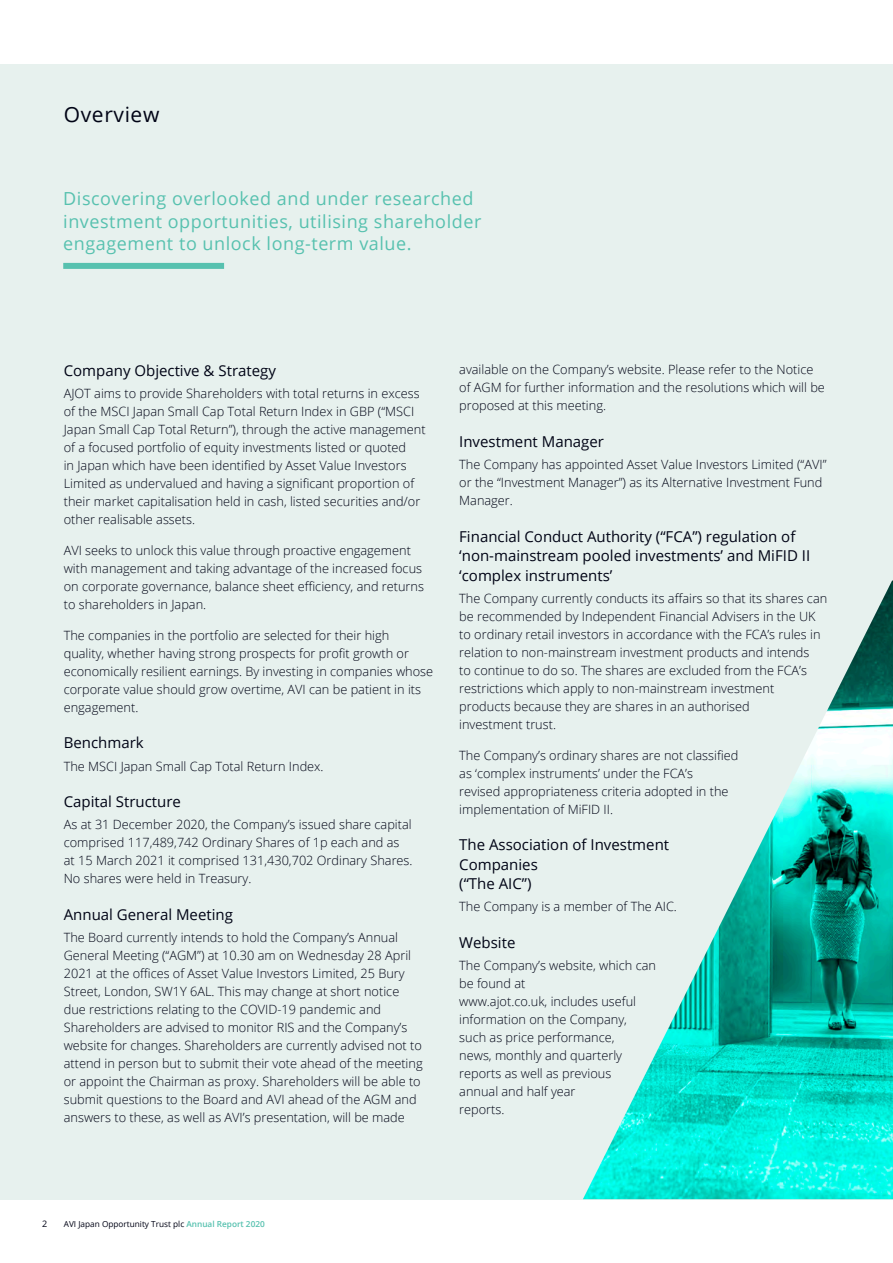
<style>
.page{position:relative;width:893px;height:1263px;background:#fff}
.page>*{position:absolute;margin:0;border:0;box-sizing:border-box;transform-origin:0 0}
.Main_Page_Heading{font:21px "Open Sans";letter-spacing:.03em;color:#000315}
.Main_Page_Heading-2{font:18px/22.5px "Open Sans";letter-spacing:.03em;color:#57c1af}
.Subheading_1{font:15px/19.5px "Open Sans";color:#000315}
.Body{font:300 12.75px/18px "Open Sans";color:#000315}
.t1{font:9px "Open Sans";color:#000315}
.t2{font:8.25px "Open Sans";color:#000315}
.s1{font-weight:600;color:#57c1af}
</style>
<div class="page">
<div style="left:0;top:64px;width:893px;height:1135px;background:#e7f1ee"></div>
<div style="left:63px;top:263px;width:161px;height:6px;background:#57c1af"></div>
<img style="left:583px;top:580px;width:310px;height:619px">
<p class="Main_Page_Heading" style="left:64px;top:100px;width:97px">Overview</p>
<p class="Main_Page_Heading-2" style="left:63px;top:187px;width:420px">Discovering overlooked and under researched investment opportunities, utilising shareholder engagement to unlock long-term value.</p>
<p class="Subheading_1" style="left:64px;top:360px;width:214px">Company Objective &amp; Strategy</p>
<p class="Body" style="left:64px;top:384px;width:363px">AJOT aims to provide Shareholders with total returns in excess of the MSCI Japan Small Cap Total Return Index in GBP (“MSCI Japan Small Cap Total Return”), through the active management of a focused portfolio of equity investments listed or quoted<br>in Japan which have been identified by Asset Value Investors Limited as undervalued and having a significant proportion of their market capitalisation held in cash, listed securities and/or other realisable assets.</p>
<p class="Body" style="left:64px;top:541px;width:362px">AVI seeks to unlock this value through proactive engagement with management and taking advantage of the increased focus on corporate governance, balance sheet efficiency, and returns to shareholders in Japan.</p>
<p class="Body" style="left:64px;top:626px;width:371px">The companies in the portfolio are selected for their high<br>quality, whether having strong prospects for profit growth or economically resilient earnings. By investing in companies whose corporate value should grow overtime, AVI can be patient in its engagement.</p>
<p class="Subheading_1" style="left:64px;top:733px;width:81px">Benchmark</p>
<p class="Body" style="left:64px;top:757px;width:261px">The MSCI Japan Small Cap Total Return Index.</p>
<p class="Subheading_1" style="left:64px;top:791px;width:119px">Capital Structure</p>
<p class="Body" style="left:64px;top:815px;width:350px">As at 31 December 2020, the Company’s issued share capital comprised 117,489,742 Ordinary Shares of 1p each and as at 15 March 2021 it comprised 131,430,702 Ordinary Shares.<br>No shares were held in Treasury.</p>
<p class="Subheading_1" style="left:64px;top:904px;width:171px">Annual General Meeting</p>
<p class="Body" style="left:64px;top:928px;width:360px">The Board currently intends to hold the Company’s Annual General Meeting (“AGM”) at 10.30 am on Wednesday 28 April 2021 at the offices of Asset Value Investors Limited, 25 Bury Street, London, SW1Y 6AL. This may change at short notice due restrictions relating to the COVID-19 pandemic and Shareholders are advised to monitor RIS and the Company’s website for changes. Shareholders are currently advised not to attend in person but to submit their vote ahead of the meeting or appoint the Chairman as proxy. Shareholders will be able to submit questions to the Board and AVI ahead of the AGM and answers to these, as well as AVI’s presentation, will be made</p>
<p class="Body" style="left:459px;top:360px;width:367px">available on the Company’s website. Please refer to the Notice of AGM for further information and the resolutions which will be proposed at this meeting.</p>
<p class="Subheading_1" style="left:459px;top:431px;width:146px">Investment Manager</p>
<p class="Body" style="left:459px;top:455px;width:369px">The Company has appointed Asset Value Investors Limited (“AVI” or the “Investment Manager”) as its Alternative Investment Fund<br>Manager.</p>
<p class="Subheading_1" style="left:459px;top:526px;width:352px">Financial Conduct Authority (“FCA”) regulation of ‘non-mainstream pooled investments’ and MiFID II ‘complex instruments’</p>
<p class="Body" style="left:459px;top:589px;width:370px">The Company currently conducts its affairs so that its shares can be recommended by Independent Financial Advisers in the UK to ordinary retail investors in accordance with the FCA’s rules in relation to non-mainstream investment products and intends<br>to continue to do so. The shares are excluded from the FCA’s restrictions which apply to non-mainstream investment products because they are shares in an authorised<br>investment trust.</p>
<p class="Body" style="left:459px;top:746px;width:281px">The Company’s ordinary shares are not classified as ‘complex instruments’ under the FCA’s<br>revised appropriateness criteria adopted in the implementation of MiFID II.</p>
<p class="Subheading_1" style="left:459px;top:834px;width:211px">The Association of Investment<br>Companies<br>(“The AIC”)</p>
<p class="Body" style="left:459px;top:897px;width:219px">The Company is a member of The AIC.</p>
<p class="Subheading_1" style="left:459px;top:932px;width:58px">Website</p>
<p class="Body" style="left:459px;top:956px;width:198px">The Company’s website, which can be found at<br>www.ajot.co.uk, includes useful information on the Company, such as price performance,<br>news, monthly and quarterly reports as well as previous<br>annual and half year<br>reports.</p>
<p class="t1" style="left:42px;top:1218px;width:7px">2</p>
<p class="t2" style="left:64px;top:1218px;width:203px">AVI Japan Opportunity Trust plc <span class="s1">Annual Report 2020</span></p>
</div>
